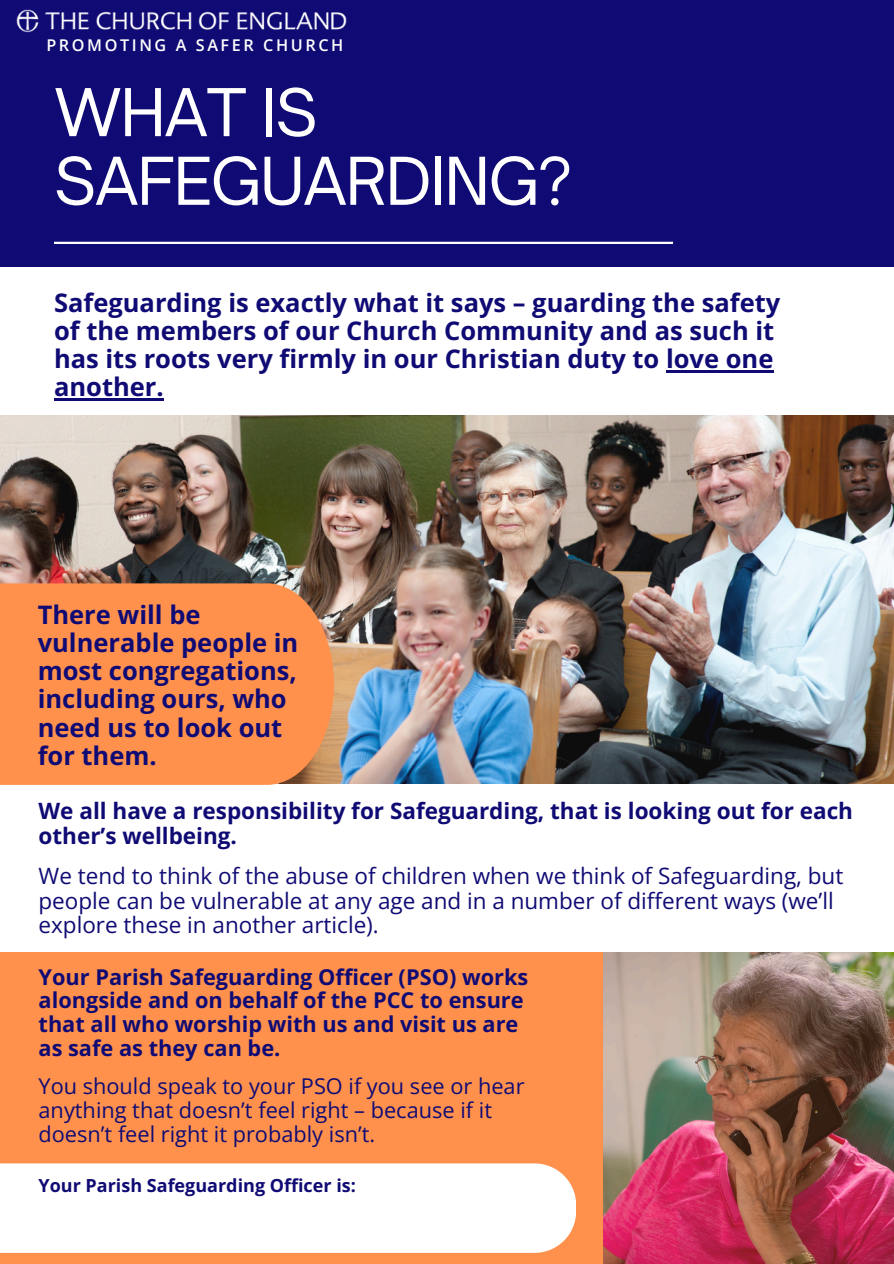
<style>
.page{position:relative;width:894px;height:1264px;background:#fff}
.page>*{position:absolute;margin:0;border:0;box-sizing:border-box;transform-origin:0 0}
.t1{font:63px/68.7px "Open Sauce One";letter-spacing:-.025em;color:#fff}
.t2{font:700 25.5px/28.2px "Open Sans";color:#100b74}
.t3{font:22.5px/24.8px "Open Sans";color:#100b74}
.t4{font:700 22.5px/24.8px "Open Sans";color:#100b74}
.t5{font:700 21.75px/23.7px "Open Sans";color:#100b74}
.t6{font:21.75px/23.7px "Open Sans";color:#100b74}
.t7{font:700 18px "Open Sans";color:#100b74}
.t8{font:600 16.2px "Open Sans";letter-spacing:.16em;color:#fff}
</style>
<div class="page">
<div style="left:0;top:0;width:893px;height:267px;background:#100b74"></div>
<hr style="left:54px;top:242px;width:618px;height:2px;background:#fff">
<div style="left:0;top:952px;width:893px;height:311px;background:#ff914d"></div>
<img style="left:603px;top:952px;width:290px;height:311px">
<hr style="left:666px;top:370px;width:107px;height:2px;background:#100b74">
<hr style="left:54px;top:398px;width:110px;height:2px;background:#100b74">
<img style="left:0;top:415px;width:893px;height:368px">
<div style="left:0;top:583px;width:334px;height:202px;background:#ff914d"></div>
<img style="left:16px;top:9px;width:331px;height:24px">
<div style="left:0;top:1163px;width:576px;height:89px;background:#fff"></div>
<h2 class="t8" style="left:46px;top:33px;width:298px">PROMOTING A SAFER CHURCH</h2>
<p class="t1" style="left:54px;top:78px;width:519px">WHAT IS<br>SAFEGUARDING?</p>
<h1 class="t2" style="left:54px;top:287px;width:727px">Safeguarding is exactly what it says – guarding the safety of the members of our Church Community and as such it has its roots very firmly in our Christian duty to love one another.</h1>
<h2 class="t2" style="left:38px;top:600px;width:262px">There will be vulnerable people in most congregations, including ours, who need us to look out for them.</h2>
<p class="t4" style="left:39px;top:798px;width:815px">We all have a responsibility for Safeguarding, that is looking out for each other’s wellbeing.</p>
<p class="t3" style="left:39px;top:862px;width:806px">We tend to think of the abuse of children when we think of Safeguarding, but people can be vulnerable at any age and in a number of different ways (we’ll explore these in another article).</p>
<p class="t5" style="left:39px;top:964px;width:491px">Your Parish Safeguarding Officer (PSO) works alongside and on behalf of the PCC to ensure that all who worship with us and visit us are as safe as they can be.</p>
<p class="t6" style="left:39px;top:1073px;width:487px">You should speak to your PSO if you see or hear anything that doesn’t feel right – because if it doesn’t feel right it probably isn’t.</p>
<h3 class="t7" style="left:39px;top:1172px;width:319px">Your Parish Safeguarding Officer is:</h3>
</div>
